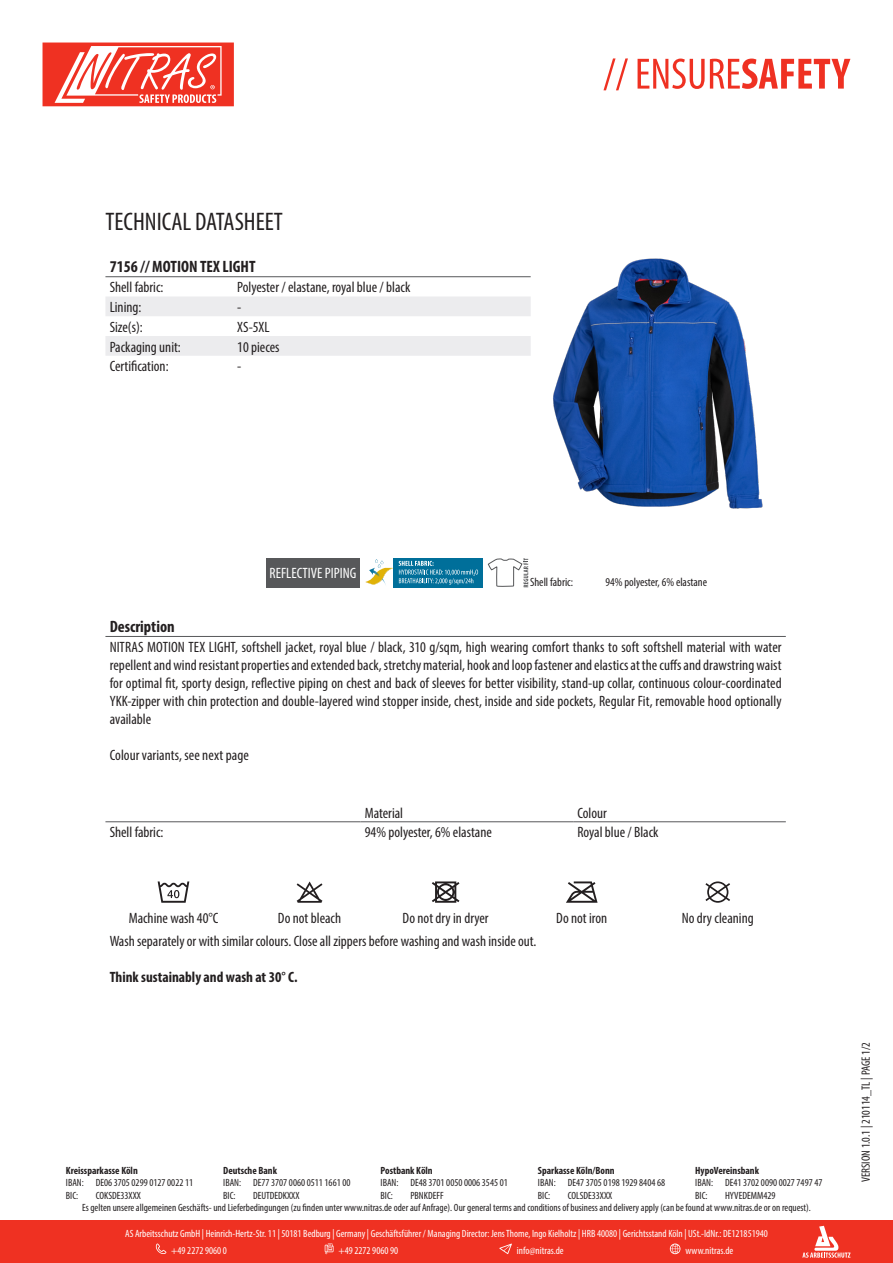
<style>
.page{position:relative;width:893px;height:1263px;background:#fff}
.page>*{position:absolute;margin:0;border:0;box-sizing:border-box;transform-origin:0 0}
.t1{font:condensed 25.5px "Myriad Pro";color:#231f20}
.t2{font:700 condensed 16.5px "Myriad Pro";color:#231f20}
.Headline_Nitras{font:condensed 15px/18px "Myriad Pro";color:#231f20;text-align:justify}
.t3{font:700 condensed 15px "Myriad Pro";color:#231f20}
.t4{font:condensed 15px "Myriad Pro";color:#fff}
.t5{font:condensed 12px "Myriad Pro";color:#231f20}
.t6{font:condensed 10.5px/12.6px "Myriad Pro";color:#231f20}
.t7{font:condensed 10.5px/17px "Myriad Pro";color:#fff}
.t8{font:700 condensed 10.5px "Myriad Pro";color:#231f20}
</style>
<div class="page">
<svg style="left:603px;top:58px;width:247px;height:32px"></svg>
<svg style="left:43px;top:43px;width:191px;height:63px"></svg>
<div style="left:0;top:1220px;width:893px;height:43px;background:#ef3122"></div>
<svg style="left:802px;top:1226px;width:48px;height:32px"></svg>
<svg style="left:156px;top:1243px;width:10px;height:11px"></svg>
<svg style="left:325px;top:1243px;width:9px;height:11px"></svg>
<svg style="left:499px;top:1243px;width:13px;height:11px"></svg>
<svg style="left:670px;top:1243px;width:10px;height:11px"></svg>
<svg style="left:105px;top:297px;width:426px;height:59px"></svg>
<hr style="left:105px;top:276px;width:128px;height:1px;background:#57585a">
<hr style="left:233px;top:276px;width:298px;height:1px;background:#57585a">
<img style="left:553px;top:258px;width:210px;height:251px">
<div style="left:266px;top:558px;width:94px;height:30px;background:#57585a"></div>
<svg style="left:393px;top:558px;width:1px;height:30px"></svg>
<div style="left:394px;top:558px;width:89px;height:30px;background:#006f9a"></div>
<svg style="left:365px;top:559px;width:28px;height:26px"></svg>
<svg style="left:399px;top:561px;width:79px;height:24px"></svg>
<svg style="left:487px;top:558px;width:41px;height:30px"></svg>
<hr style="left:105px;top:636px;width:681px;height:1px;background:#57585a">
<svg style="left:105px;top:822px;width:681px;height:1px"></svg>
<hr style="left:105px;top:821px;width:256px;height:1px;background:#57585a">
<hr style="left:361px;top:821px;width:212px;height:1px;background:#57585a">
<hr style="left:573px;top:821px;width:213px;height:1px;background:#57585a">
<svg style="left:158px;top:881px;width:31px;height:22px"></svg>
<svg style="left:297px;top:881px;width:25px;height:22px"></svg>
<svg style="left:432px;top:881px;width:27px;height:22px"></svg>
<svg style="left:566px;top:881px;width:32px;height:22px"></svg>
<svg style="left:705px;top:881px;width:25px;height:22px"></svg>
<p class="t1" style="left:105px;top:206px;width:179px">TECHNICAL DATASHEET</p>
<p class="t2" style="left:110px;top:257px;width:147px">7156 // MOTION TEX LIGHT</p>
<p class="Headline_Nitras" style="left:110px;top:278px;width:55px">Shell fabric:</p>
<p class="Headline_Nitras" style="left:237px;top:278px;width:175px">Polyester / elastane, royal blue / black</p>
<p class="Headline_Nitras" style="left:110px;top:298px;width:33px">Lining:</p>
<p class="Headline_Nitras" style="left:237px;top:298px;width:6px">-</p>
<p class="Headline_Nitras" style="left:110px;top:318px;width:35px">Size(s):</p>
<p class="Headline_Nitras" style="left:237px;top:318px;width:34px">XS-5XL</p>
<p class="Headline_Nitras" style="left:110px;top:337px;width:73px">Packaging unit:</p>
<p class="Headline_Nitras" style="left:237px;top:337px;width:44px">10 pieces</p>
<p class="Headline_Nitras" style="left:110px;top:357px;width:60px">Certification:</p>
<p class="Headline_Nitras" style="left:237px;top:357px;width:6px">-</p>
<p class="t4" style="left:270px;top:564px;width:88px">REFLECTIVE PIPING</p>
<p class="t5" style="left:530px;top:574px;width:45px">Shell fabric:</p>
<p class="t5" style="left:605px;top:574px;width:103px">94% polyester, 6% elastane</p>
<p class="t2" style="left:110px;top:616px;width:67px">Description</p>
<p class="Headline_Nitras" style="left:110px;top:638px;width:673px">NITRAS MOTION TEX LIGHT, softshell jacket, royal blue / black, 310 g/sqm, high wearing comfort thanks to soft softshell material with water repellent and wind resistant properties and extended back, stretchy material, hook and loop fastener and elastics at the cuffs and drawstring waist for optimal fit, sporty design, reflective piping on chest and back of sleeves for better visibility, stand-up collar, continuous colour-coordinated YKK-zipper with chin protection and double-layered wind stopper inside, chest, inside and side pockets, Regular Fit, removable hood optionally available</p>
<p class="Headline_Nitras" style="left:110px;top:746px;width:141px">Colour variants, see next page</p>
<p class="Headline_Nitras" style="left:365px;top:803px;width:40px">Material</p>
<p class="Headline_Nitras" style="left:577px;top:803px;width:31px">Colour</p>
<p class="Headline_Nitras" style="left:110px;top:823px;width:55px">Shell fabric:</p>
<p class="Headline_Nitras" style="left:365px;top:823px;width:128px">94% polyester, 6% elastane</p>
<p class="Headline_Nitras" style="left:577px;top:823px;width:83px">Royal blue / Black</p>
<p class="Headline_Nitras" style="left:129px;top:909px;width:91px">Machine wash 40°C</p>
<p class="Headline_Nitras" style="left:278px;top:909px;width:65px">Do not bleach</p>
<p class="Headline_Nitras" style="left:403px;top:909px;width:87px">Do not dry in dryer</p>
<p class="Headline_Nitras" style="left:556px;top:909px;width:52px">Do not iron</p>
<p class="Headline_Nitras" style="left:682px;top:909px;width:73px">No dry cleaning</p>
<p class="Headline_Nitras" style="left:110px;top:932px;width:428px">Wash separately or with similar colours. Close all zippers before washing and wash inside out.</p>
<p class="t3" style="left:110px;top:967px;width:189px">Think sustainably and wash at 30° C.</p>
<p class="t8" style="left:66px;top:1164px;width:73px">Kreissparkasse Köln</p>
<p class="t8" style="left:223px;top:1164px;width:55px">Deutsche Bank</p>
<p class="t8" style="left:381px;top:1164px;width:54px">Postbank Köln</p>
<p class="t8" style="left:538px;top:1164px;width:78px">Sparkasse Köln/Bonn</p>
<p class="t8" style="left:695px;top:1164px;width:65px">HypoVereinsbank</p>
<p class="t6" style="left:66px;top:1176px;width:19px">IBAN:<br>BIC:</p>
<p class="t6" style="left:96px;top:1176px;width:99px">DE06 3705 0299 0127 0022 11<br>COKSDE33XXX</p>
<p class="t6" style="left:223px;top:1176px;width:19px">IBAN:<br>BIC:</p>
<p class="t6" style="left:253px;top:1176px;width:99px">DE77 3707 0060 0511 1661 00<br>DEUTDEDKXXX</p>
<p class="t6" style="left:381px;top:1176px;width:19px">IBAN:<br>BIC:</p>
<p class="t6" style="left:410px;top:1176px;width:99px">DE48 3701 0050 0006 3545 01<br>PBNKDEFF</p>
<p class="t6" style="left:538px;top:1176px;width:19px">IBAN:<br>BIC:</p>
<p class="t6" style="left:568px;top:1176px;width:99px">DE47 3705 0198 1929 8404 68<br>COLSDE33XXX</p>
<p class="t6" style="left:695px;top:1176px;width:19px">IBAN:<br>BIC:</p>
<p class="t6" style="left:725px;top:1176px;width:99px">DE41 3702 0090 0027 7497 47</p>
<p class="t6" style="left:725px;top:1189px;width:52px">HYVEDEMM429</p>
<p class="t6" style="left:82px;top:1201px;width:730px">Es gelten unsere allgemeinen Geschäfts- und Lieferbedingungen (zu finden unter www.nitras.de oder auf Anfrage). Our general terms and conditions of business and delivery apply (can be found at www.nitras.de or on request).</p>
<p class="t7" style="left:171px;top:1225px;width:598px;text-indent:-46px">AS Arbeitsschutz GmbH | Heinrich-Hertz-Str. 11 | 50181 Bedburg | Germany | Geschäftsführer / Managing Director: Jens Thome, Ingo Kielholtz | HRB 40080 | Gerichtsstand Köln | USt.-IdNr.: DE121851940 +49 2272 9060 0</p>
<p class="t7" style="left:338px;top:1242px;width:61px">+49 2272 9060 90</p>
<p class="t7" style="left:517px;top:1242px;width:48px">info@nitras.de</p>
<p class="t7" style="left:685px;top:1242px;width:49px">www.nitras.de</p>
<p class="t5" style="left:859px;top:1182px;width:141px;rotate:-90deg">VERSION 1.0.1 | 210114_TL | PAGE 1/2</p>
</div>
